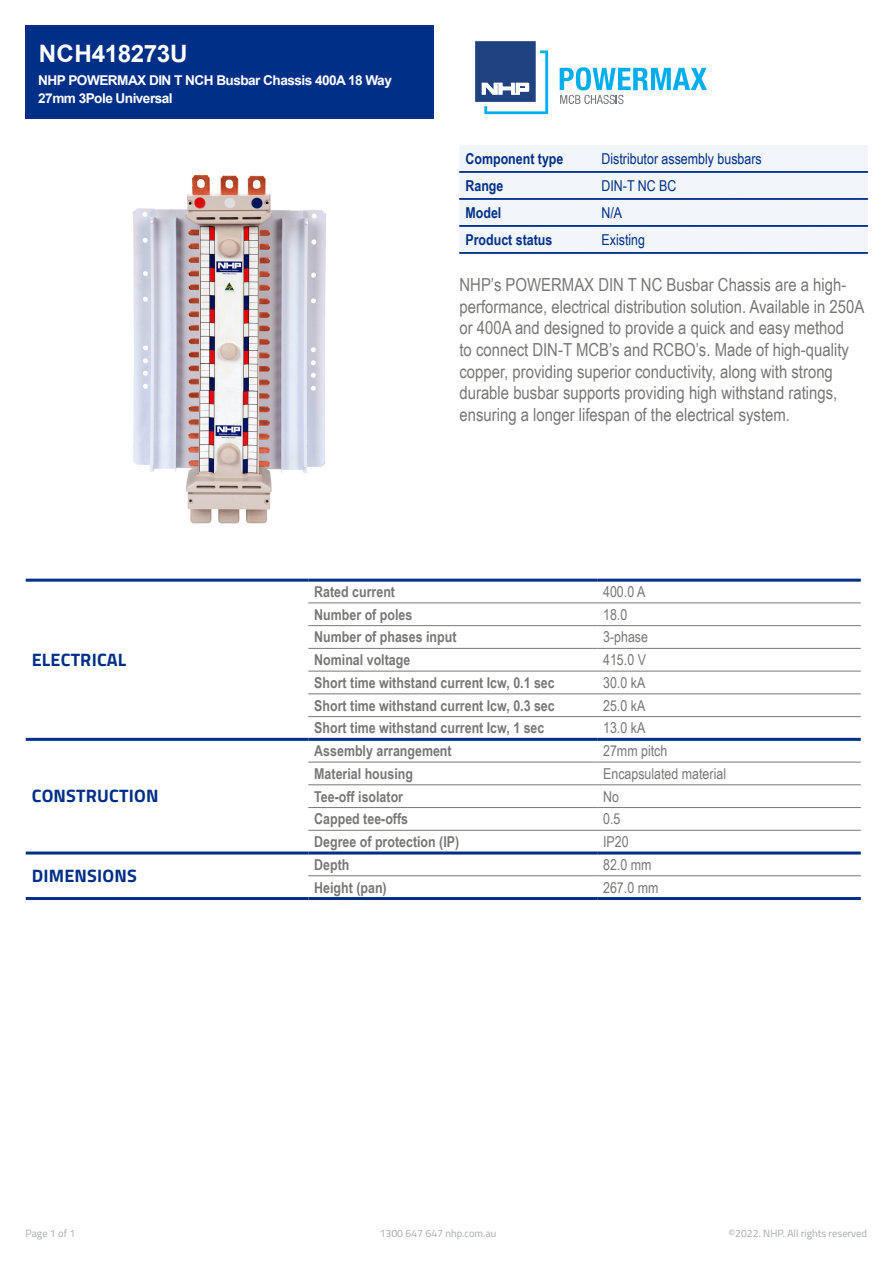
<style>
.page{position:relative;width:893px;height:1263px;background:#fff}
.page>*{position:absolute;margin:0;border:0;box-sizing:border-box;transform-origin:0 0}
.Item_Number{font:700 24px "Arial";letter-spacing:-.02em;color:#fff}
.t1{font:18px/21.6px "Arial Narrow";color:#777876}
.t2{font:700 18px "Titillium";letter-spacing:.01em;color:#002f87}
.t3{font:700 15px "Arial Narrow";color:#777876}
.t4{font:15px "Arial Narrow";color:#777876}
.t5{font:15px "Arial Narrow";color:#002f87}
.t6{font:700 15px "Arial Narrow";color:#002f87}
.Display_Name{font:700 13.5px/18px "Arial";letter-spacing:-.04em;color:#fff}
.t7{font:10.5px "Titillium";color:#a7a9ac}
</style>
<div class="page">
<div style="left:26px;top:26px;width:408px;height:93px;background:#002f87"></div>
<svg style="left:475px;top:41px;width:73px;height:73px"></svg>
<svg style="left:560px;top:67px;width:147px;height:37px"></svg>
<hr style="left:308px;top:603px;width:289px;height:1px;background:#777876">
<hr style="left:308px;top:625px;width:289px;height:1px;background:#777876">
<hr style="left:308px;top:648px;width:289px;height:1px;background:#777876">
<hr style="left:308px;top:671px;width:289px;height:1px;background:#777876">
<hr style="left:308px;top:694px;width:289px;height:1px;background:#777876">
<hr style="left:308px;top:716px;width:289px;height:1px;background:#777876">
<hr style="left:308px;top:762px;width:289px;height:1px;background:#777876">
<hr style="left:308px;top:784px;width:289px;height:1px;background:#777876">
<hr style="left:308px;top:807px;width:289px;height:1px;background:#777876">
<hr style="left:308px;top:830px;width:289px;height:1px;background:#777876">
<hr style="left:308px;top:875px;width:289px;height:1px;background:#777876">
<hr style="left:308px;top:738px;width:289px;height:3px;background:#002f87">
<hr style="left:597px;top:738px;width:264px;height:3px;background:#002f87">
<hr style="left:308px;top:851px;width:289px;height:3px;background:#002f87">
<hr style="left:597px;top:851px;width:264px;height:3px;background:#002f87">
<hr style="left:26px;top:738px;width:282px;height:3px;background:#002f87">
<hr style="left:26px;top:851px;width:282px;height:3px;background:#002f87">
<hr style="left:26px;top:579px;width:282px;height:3px;background:#002f87">
<hr style="left:308px;top:579px;width:289px;height:3px;background:#002f87">
<hr style="left:597px;top:579px;width:264px;height:3px;background:#002f87">
<hr style="left:26px;top:897px;width:282px;height:3px;background:#002f87">
<hr style="left:308px;top:897px;width:289px;height:3px;background:#002f87">
<hr style="left:597px;top:897px;width:264px;height:3px;background:#002f87">
<hr style="left:597px;top:603px;width:264px;height:1px;background:#777876">
<hr style="left:597px;top:625px;width:264px;height:1px;background:#777876">
<hr style="left:597px;top:648px;width:264px;height:1px;background:#777876">
<hr style="left:597px;top:671px;width:264px;height:1px;background:#777876">
<hr style="left:597px;top:694px;width:264px;height:1px;background:#777876">
<hr style="left:597px;top:716px;width:264px;height:1px;background:#777876">
<hr style="left:597px;top:762px;width:264px;height:1px;background:#777876">
<hr style="left:597px;top:784px;width:264px;height:1px;background:#777876">
<hr style="left:597px;top:807px;width:264px;height:1px;background:#777876">
<hr style="left:597px;top:830px;width:264px;height:1px;background:#777876">
<hr style="left:597px;top:875px;width:264px;height:1px;background:#777876">
<img style="left:133px;top:175px;width:193px;height:349px">
<svg style="left:459px;top:145px;width:409px;height:109px"></svg>
<p class="Item_Number" style="left:39px;top:37px;width:151px">NCH418273U</p>
<p class="Display_Name" style="left:38px;top:71px;width:355px">NHP POWERMAX DIN T NCH Busbar Chassis 400A 18 Way<br>27mm 3Pole Universal</p>
<p class="t6" style="left:465px;top:147px;width:99px">Component type</p>
<p class="t5" style="left:602px;top:147px;width:162px">Distributor assembly busbars</p>
<p class="t6" style="left:465px;top:174px;width:39px">Range</p>
<p class="t5" style="left:602px;top:174px;width:76px">DIN-T NC BC</p>
<p class="t6" style="left:465px;top:201px;width:37px">Model</p>
<p class="t5" style="left:602px;top:201px;width:22px">N/A</p>
<p class="t6" style="left:465px;top:228px;width:88px">Product status</p>
<p class="t5" style="left:602px;top:228px;width:45px">Existing</p>
<p class="t1" style="left:459px;top:273px;width:406px">NHP’s POWERMAX DIN T NC Busbar Chassis are a high&shy;performance, electrical distribution solution. Available in 250A or 400A and designed to provide a quick and easy method<br>to connect DIN-T MCB’s and RCBO’s. Made of high-quality copper, providing superior conductivity, along with strong durable busbar supports providing high withstand ratings, ensuring a longer lifespan of the electrical system.</p>
<p class="t2" style="left:32px;top:646px;width:96px">ELECTRICAL</p>
<p class="t2" style="left:32px;top:782px;width:128px">CONSTRUCTION</p>
<p class="t2" style="left:32px;top:862px;width:107px">DIMENSIONS</p>
<p class="t3" style="left:314px;top:580px;width:82px">Rated current</p>
<p class="t4" style="left:603px;top:581px;width:44px">400.0 A</p>
<p class="t3" style="left:314px;top:603px;width:100px">Number of poles</p>
<p class="t4" style="left:603px;top:603px;width:26px">18.0</p>
<p class="t3" style="left:314px;top:626px;width:144px">Number of phases input</p>
<p class="t4" style="left:603px;top:626px;width:46px">3-phase</p>
<p class="t3" style="left:314px;top:648px;width:97px">Nominal voltage</p>
<p class="t4" style="left:603px;top:649px;width:44px">415.0 V</p>
<p class="t3" style="left:314px;top:671px;width:242px">Short time withstand current Icw, 0.1 sec</p>
<p class="t4" style="left:603px;top:671px;width:44px">30.0 kA</p>
<p class="t3" style="left:314px;top:694px;width:242px">Short time withstand current Icw, 0.3 sec</p>
<p class="t4" style="left:603px;top:694px;width:44px">25.0 kA</p>
<p class="t3" style="left:314px;top:717px;width:232px">Short time withstand current Icw, 1 sec</p>
<p class="t4" style="left:603px;top:717px;width:44px">13.0 kA</p>
<p class="t3" style="left:314px;top:739px;width:139px">Assembly arrangement</p>
<p class="t4" style="left:603px;top:740px;width:66px">27mm pitch</p>
<p class="t3" style="left:314px;top:762px;width:100px">Material housing</p>
<p class="t4" style="left:603px;top:762px;width:124px">Encapsulated material</p>
<p class="t3" style="left:314px;top:785px;width:90px">Tee-off isolator</p>
<p class="t4" style="left:603px;top:785px;width:17px">No</p>
<p class="t3" style="left:314px;top:808px;width:95px">Capped tee-offs</p>
<p class="t4" style="left:603px;top:808px;width:19px">0.5</p>
<p class="t3" style="left:314px;top:830px;width:146px">Degree of protection (IP)</p>
<p class="t4" style="left:603px;top:831px;width:27px">IP20</p>
<p class="t3" style="left:314px;top:853px;width:37px">Depth</p>
<p class="t4" style="left:603px;top:853px;width:50px">82.0 mm</p>
<p class="t3" style="left:314px;top:876px;width:74px">Height (pan)</p>
<p class="t4" style="left:603px;top:876px;width:57px">267.0 mm</p>
<p class="t7" style="left:26px;top:1226px;width:51px">Page 1 of 1</p>
<p class="t7" style="left:380px;top:1226px;width:118px">1300 647 647 nhp.com.au</p>
<p class="t7" style="left:728px;top:1226px;width:140px">©2022. NHP. All rights reserved</p>
</div>
